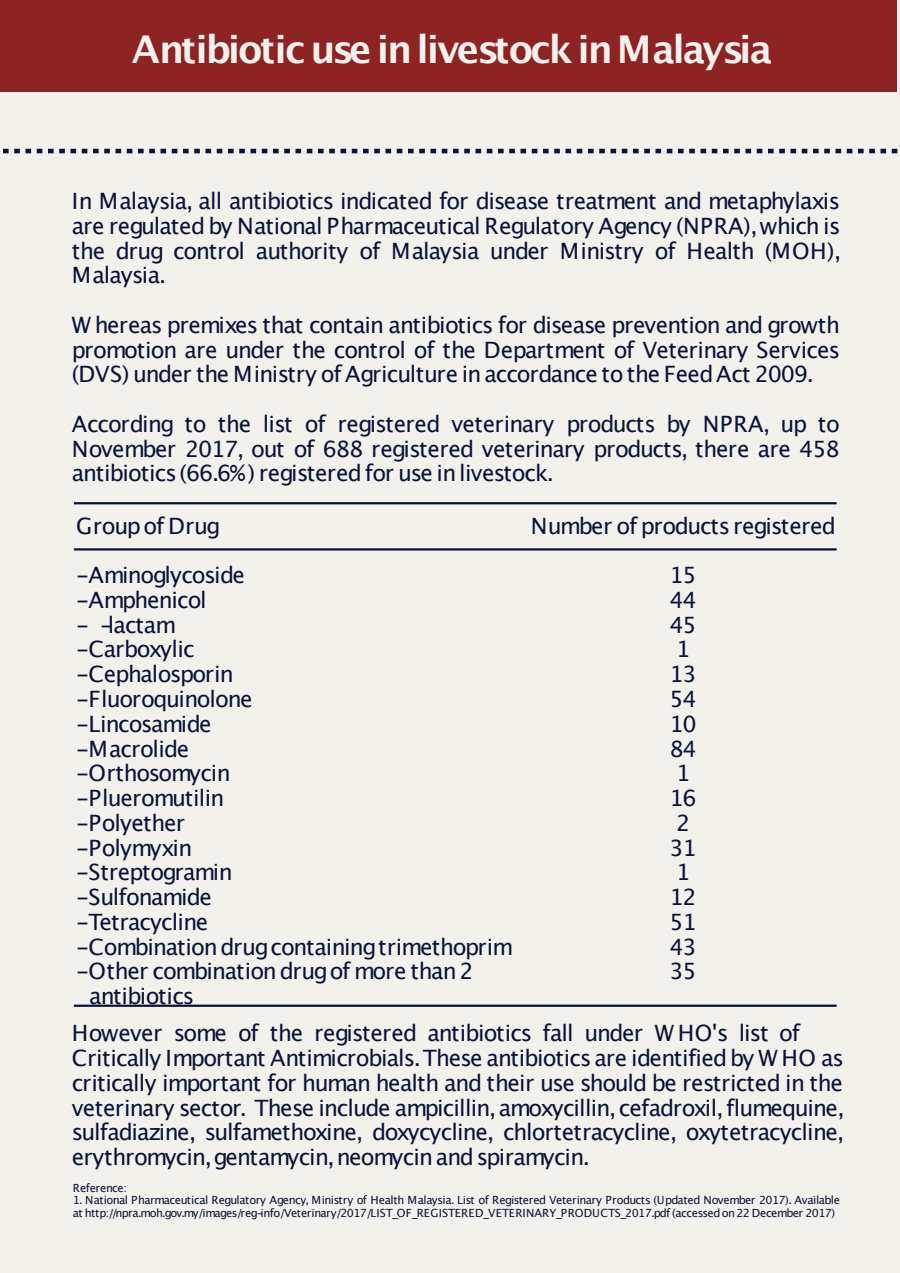
<style>
.page{position:relative;width:900px;height:1273px;background:#fff}
.page>*{position:absolute;margin:0;border:0;box-sizing:border-box;transform-origin:0 0}
.t1{font:700 38.25px "Lucida Grande";letter-spacing:-.055em;color:#f2f1ec}
.t2{font:22.5px/24.8px "Lucida Grande";letter-spacing:-.045em;color:#0a1337;text-align:justify}
.t3{font:11.25px/12.3px "Lucida Grande";letter-spacing:-.03em;color:#0a1337}
</style>
<div class="page">
<div style="left:0;top:0;width:900px;height:1272px;background:#f2f1ec"></div>
<div style="left:0;top:0;width:897px;height:92px;background:#8d2323"></div>
<svg style="left:3px;top:149px;width:894px;height:4px"></svg>
<hr style="left:74px;top:548px;width:763px;height:2px;background:#0a1337">
<hr style="left:74px;top:502px;width:763px;height:2px;background:#0a1337">
<hr style="left:74px;top:1004px;width:763px;height:2px;background:#0a1337">
<h1 class="t1" style="left:132px;top:33px;width:642px">Antibiotic use in livestock in Malaysia</h1>
<p class="t2" style="left:72px;top:190px;width:771px">In Malaysia, all antibiotics indicated for disease treatment and metaphylaxis are regulated by National Pharmaceutical Regulatory Agency (NPRA),which is the drug control authority of Malaysia under Ministry of Health (MOH), Malaysia.</p>
<p class="t2" style="left:72px;top:314px;width:770px">W hereas premixes that contain antibiotics for disease prevention and growth promotion are under the control of the Department of Veterinary Services (DVS) under the Ministry of Agriculture in accordance to the Feed Act 2009.</p>
<p class="t2" style="left:72px;top:413px;width:770px">According to the list of registered veterinary products by NPRA, up to November 2017, out of 688 registered veterinary products, there are 458 antibiotics(66.6%) registered for use in livestock.</p>
<p class="t2" style="left:76px;top:502px;width:170px;line-height:49.5px">Groupof Drug -Aminoglycoside</p>
<p class="t2" style="left:76px;top:589px;width:132px">-Amphenicol</p>
<p class="t2" style="left:76px;top:613px;width:102px">- -lactam</p>
<p class="t2" style="left:76px;top:638px;width:120px">-Carboxylic</p>
<p class="t2" style="left:76px;top:663px;width:159px">-Cephalosporin</p>
<p class="t2" style="left:76px;top:688px;width:178px">-Fluoroquinolone</p>
<p class="t2" style="left:76px;top:712px;width:137px">-Lincosamide</p>
<p class="t2" style="left:76px;top:737px;width:114px">-Macrolide</p>
<p class="t2" style="left:76px;top:762px;width:156px">-Orthosomycin</p>
<p class="t2" style="left:76px;top:787px;width:150px">-Plueromutilin</p>
<p class="t2" style="left:76px;top:811px;width:110px">-Polyether</p>
<p class="t2" style="left:76px;top:836px;width:118px">-Polymyxin</p>
<p class="t2" style="left:76px;top:861px;width:158px">-Streptogramin</p>
<p class="t2" style="left:76px;top:886px;width:137px">-Sulfonamide</p>
<p class="t2" style="left:76px;top:910px;width:134px">-Tetracycline</p>
<p class="t2" style="left:76px;top:935px;width:439px">-Combination drugcontainingtrimethoprim</p>
<p class="t2" style="left:76px;top:960px;width:399px">-Other combination drugof more than 2</p>
<p class="t2" style="left:89px;top:985px;width:107px">antibiotics</p>
<p class="t2" style="left:531px;top:502px;width:307px;line-height:49.5px;text-align:center">Number of productsregistered<br>15</p>
<p class="t2" style="left:670px;top:589px;width:29px;text-align:left">44<br>45<br>1<br>13<br>54<br>10<br>84<br>1<br>16<br>2<br>31<br>1<br>12<br>51<br>43<br>35</p>
<p class="t2" style="left:72px;top:1022px;width:774px;text-align:left">However some of the registered antibiotics fall under W HO's list of Critically Important Antimicrobials.These antibiotics are identified by W HO as critically important for human health and their use should be restricted in the veterinary sector. These include ampicillin,amoxycillin,cefadroxil,flumequine, sulfadiazine, sulfamethoxine, doxycycline, chlortetracycline, oxytetracycline, erythromycin,gentamycin,neomycin and spiramycin.</p>
<p class="t3" style="left:73px;top:1182px;width:56px">Reference:</p>
<p class="t3" style="left:73px;top:1194px;width:769px">1. National Pharmaceutical Regulatory Agency, Ministry of Health Malaysia. List of Registered Veterinary Products (Updated November 2017). Available at http://npra.moh.gov.my/images/reg-info/Veterinary/2017/LIST_OF_REGISTERED_VETERINARY_PRODUCTS_2017.pdf (accessed on 22 December 2017)</p>
</div>
